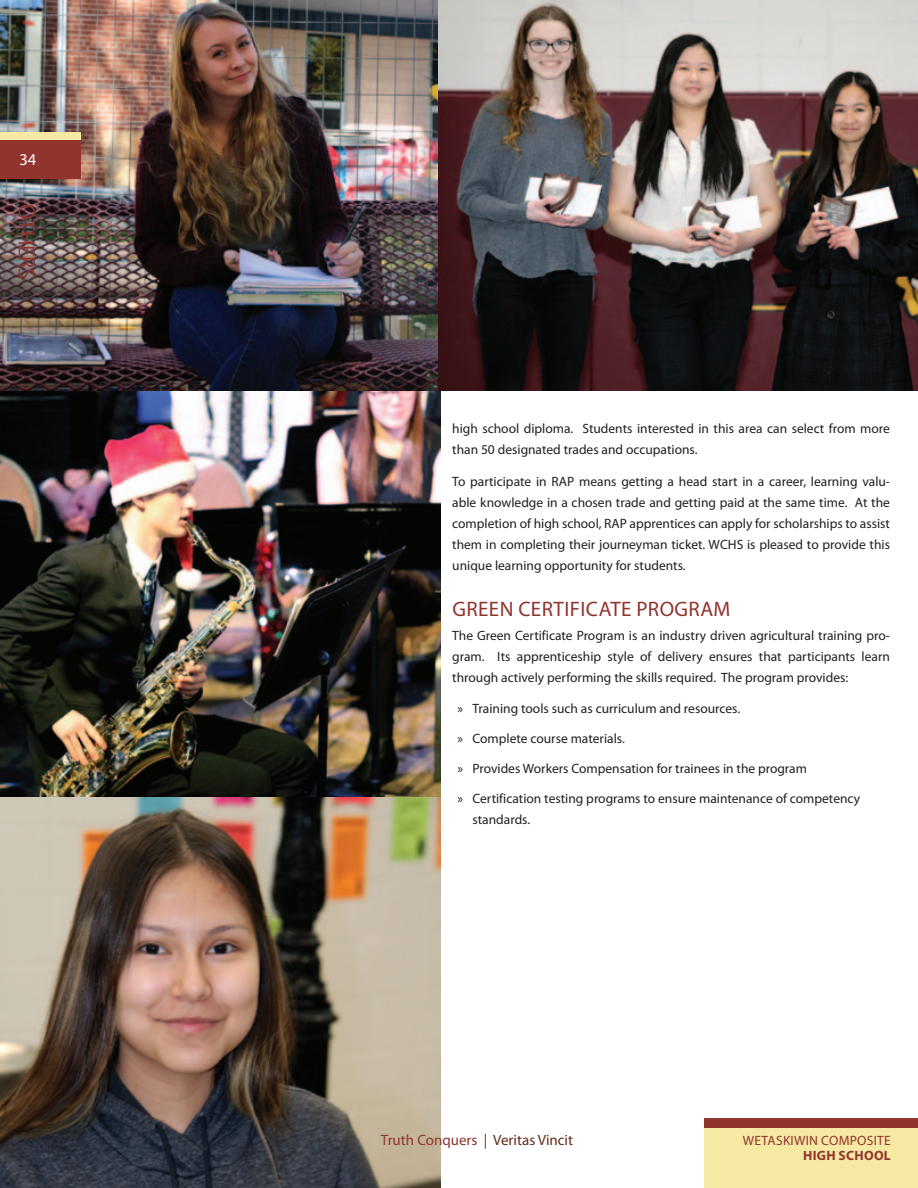
<style>
.page{position:relative;width:918px;height:1188px;background:#fff}
.page>*{position:absolute;margin:0;border:0;box-sizing:border-box;transform-origin:0 0}
.h2_bodyText{font:21px "Myriad Pro";letter-spacing:.02em;color:#92342e}
.h2_sideDescriptors{font:21px "Koz Go Pro";color:#92342e}
.t1{font:16.5px "Myriad Pro";color:#fff}
.t2{font:15px "Myriad Pro";color:#622f19}
.p_bodyText{font:13.5px/21px "Myriad Pro";color:#231f20;text-align:justify}
.li_bodyText{font:13.5px/21px "Myriad Pro";color:#231f20}
.t3{font:13.5px "Myriad Pro";letter-spacing:.02em;color:#92342e}
.t4{font:700 13.5px "Myriad Pro";letter-spacing:.02em;color:#92342e}
.s1{color:#92342e}
</style>
<div class="page">
<img style="left:0;top:0;width:918px;height:392px">
<img style="left:0;top:391px;width:440px;height:797px">
<div style="left:0;top:135px;width:81px;height:43px;background:#92342e"></div>
<div style="left:0;top:132px;width:81px;height:8px;background:#f6e9a3"></div>
<div style="left:704px;top:1118px;width:214px;height:70px;background:#f6e9a3"></div>
<div style="left:704px;top:1118px;width:214px;height:10px;background:#92342e"></div>
<p class="t1" style="left:20px;top:150px;width:18px">34</p>
<p class="h2_sideDescriptors" style="left:40px;top:204px;width:77px;rotate:90deg">OTHERS</p>
<p class="p_bodyText" style="left:452px;top:418px;width:439px">high school diploma. Students interested in this area can select from more than 50 designated trades and occupations.</p>
<p class="p_bodyText" style="left:452px;top:471px;width:439px">To participate in RAP means getting a head start in a career, learning valu&shy;able knowledge in a chosen trade and getting paid at the same time. At the completion of high school, RAP apprentices can apply for scholarships to assist them in completing their journeyman ticket. WCHS is pleased to provide this unique learning opportunity for students.</p>
<p class="h2_bodyText" style="left:452px;top:596px;width:280px">GREEN CERTIFICATE PROGRAM</p>
<p class="p_bodyText" style="left:452px;top:624px;width:439px">The Green Certificate Program is an industry driven agricultural training pro&shy;gram. Its apprenticeship style of delivery ensures that participants learn through actively performing the skills required. The program provides:</p>
<p class="li_bodyText" style="left:458px;top:698px;width:284px">» Training tools such as curriculum and resources.</p>
<p class="li_bodyText" style="left:458px;top:728px;width:169px">» Complete course materials.</p>
<p class="li_bodyText" style="left:458px;top:758px;width:351px">» Provides Workers Compensation for trainees in the program</p>
<p class="li_bodyText" style="left:472px;top:788px;width:389px;text-indent:-15px">» Certification testing programs to ensure maintenance of competency standards.</p>
<p class="t2" style="left:381px;top:1131px;width:194px"><span class="s1">Truth Conquers</span> | Veritas Vincit</p>
<p class="t3" style="left:743px;top:1132px;width:150px">WETASKIWIN COMPOSITE</p>
<p class="t4" style="left:803px;top:1146px;width:89px">HIGH SCHOOL</p>
</div>
